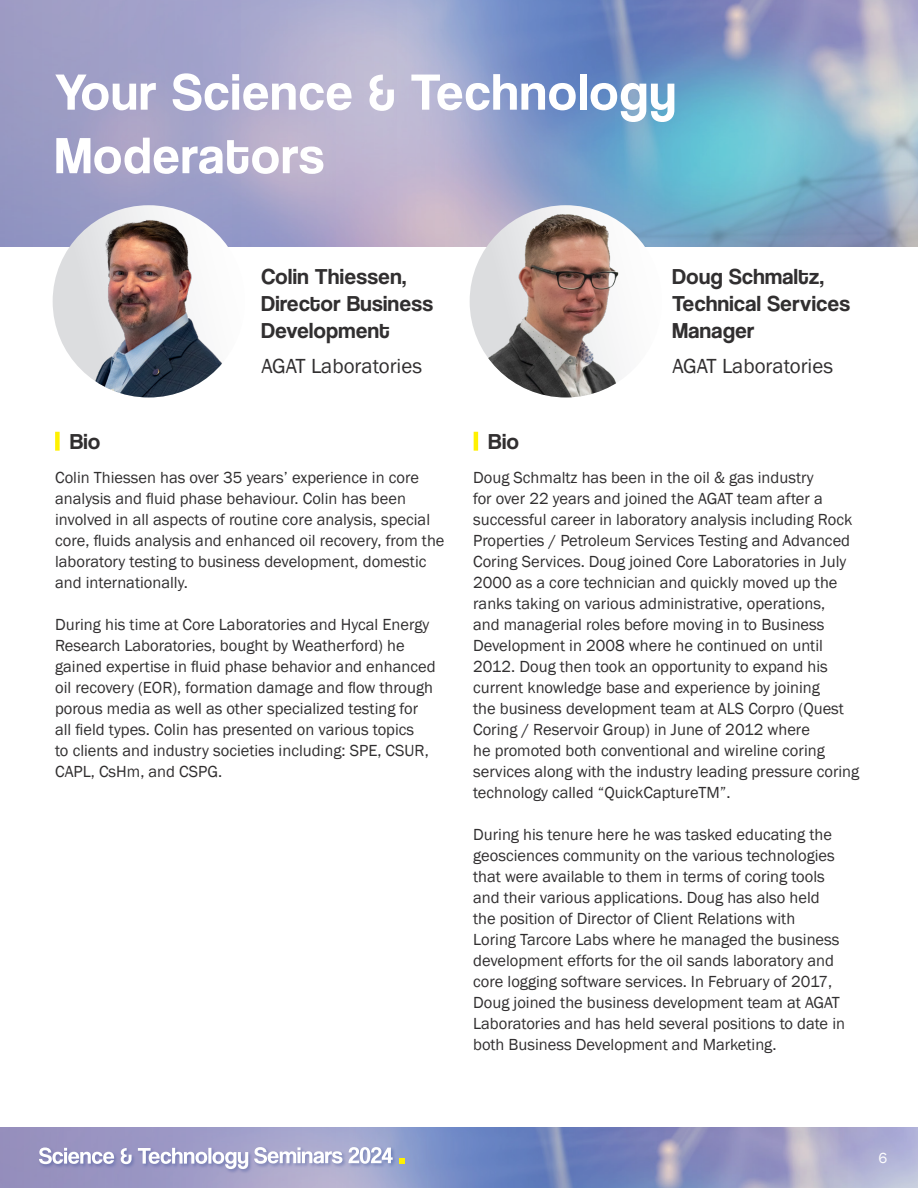
<style>
.page{position:relative;width:918px;height:1188px;background:#fff}
.page>*{position:absolute;margin:0;border:0;box-sizing:border-box;transform-origin:0 0}
.t1{font:52.95px/63.4px "Coolvetica Rg";letter-spacing:.03em;color:#fff}
.Heading{font:22.5px/27px "Coolvetica Rg";letter-spacing:.02em;color:#312f30}
.Heading-2{font:21px "Franklin Gothic";color:#312f30}
.Heading-3{font:16.5px/21px "Franklin Gothic";color:#312f30}
.t2{font:15px "Franklin Gothic";color:#fff}
</style>
<div class="page">
<svg style="left:0;top:1128px;width:918px;height:60px"></svg>
<div style="left:38px;top:1146px;width:360px;height:28px;background:#253f8e;opacity:.35"></div>
<svg style="left:254px;top:1147px;width:139px;height:17px"></svg>
<svg style="left:39px;top:1147px;width:209px;height:22px"></svg>
<svg style="left:399px;top:1158px;width:6px;height:5px"></svg>
<svg style="left:0;top:0;width:233px;height:246px;fill:#9f9ec6"></svg>
<img style="left:233px;top:0;width:685px;height:246px">
<img style="left:470px;top:205px;width:192px;height:192px;border-radius:96px">
<img style="left:53px;top:205px;width:192px;height:192px;border-radius:96px">
<div style="left:55px;top:432px;width:5px;height:19px;background:#fff101"></div>
<hr style="left:474px;top:432px;width:4px;height:19px;background:#fff101">
<p class="t1" style="left:55px;top:60px;width:622px">Your Science &amp; Technology<br>Moderators</p>
<p class="Heading" style="left:261px;top:263px;width:146px">Colin Thiessen,</p>
<p class="Heading" style="left:261px;top:290px;width:173px">Director Business<br>Development</p>
<p class="Heading-2" style="left:261px;top:353px;width:162px">AGAT Laboratories</p>
<p class="Heading" style="left:672px;top:263px;width:179px">Doug Schmaltz,<br>Technical Services<br>Manager</p>
<p class="Heading-2" style="left:672px;top:353px;width:162px">AGAT Laboratories</p>
<p class="Heading" style="left:70px;top:428px;width:32px">Bio</p>
<p class="Heading" style="left:489px;top:428px;width:32px">Bio</p>
<p class="Heading-3" style="left:55px;top:467px;width:391px">Colin Thiessen has over 35 years’ experience in core analysis and fluid phase behaviour. Colin has been involved in all aspects of routine core analysis, special core, fluids analysis and enhanced oil recovery, from the laboratory testing to business development, domestic and internationally.</p>
<p class="Heading-3" style="left:55px;top:614px;width:382px">During his time at Core Laboratories and Hycal Energy Research Laboratories, bought by Weatherford) he gained expertise in fluid phase behavior and enhanced oil recovery (EOR), formation damage and flow through porous media as well as other specialized testing for all field types. Colin has presented on various topics<br>to clients and industry societies including: SPE, CSUR, CAPL, CsHm, and CSPG.</p>
<p class="Heading-3" style="left:473px;top:467px;width:388px">Doug Schmaltz has been in the oil &amp; gas industry<br>for over 22 years and joined the AGAT team after a successful career in laboratory analysis including Rock Properties / Petroleum Services Testing and Advanced Coring Services. Doug joined Core Laboratories in July 2000 as a core technician and quickly moved up the ranks taking on various administrative, operations,<br>and managerial roles before moving in to Business Development in 2008 where he continued on until 2012. Doug then took an opportunity to expand his current knowledge base and experience by joining<br>the business development team at ALS Corpro (Quest Coring / Reservoir Group) in June of 2012 where<br>he promoted both conventional and wireline coring services along with the industry leading pressure coring technology called “QuickCaptureTM”.</p>
<p class="Heading-3" style="left:473px;top:824px;width:373px">During his tenure here he was tasked educating the geosciences community on the various technologies that were available to them in terms of coring tools and their various applications. Doug has also held the position of Director of Client Relations with<br>Loring Tarcore Labs where he managed the business development efforts for the oil sands laboratory and core logging software services. In February of 2017, Doug joined the business development team at AGAT Laboratories and has held several positions to date in both Business Development and Marketing.</p>
<p class="t2" style="left:879px;top:1149px;width:10px">6</p>
</div>
